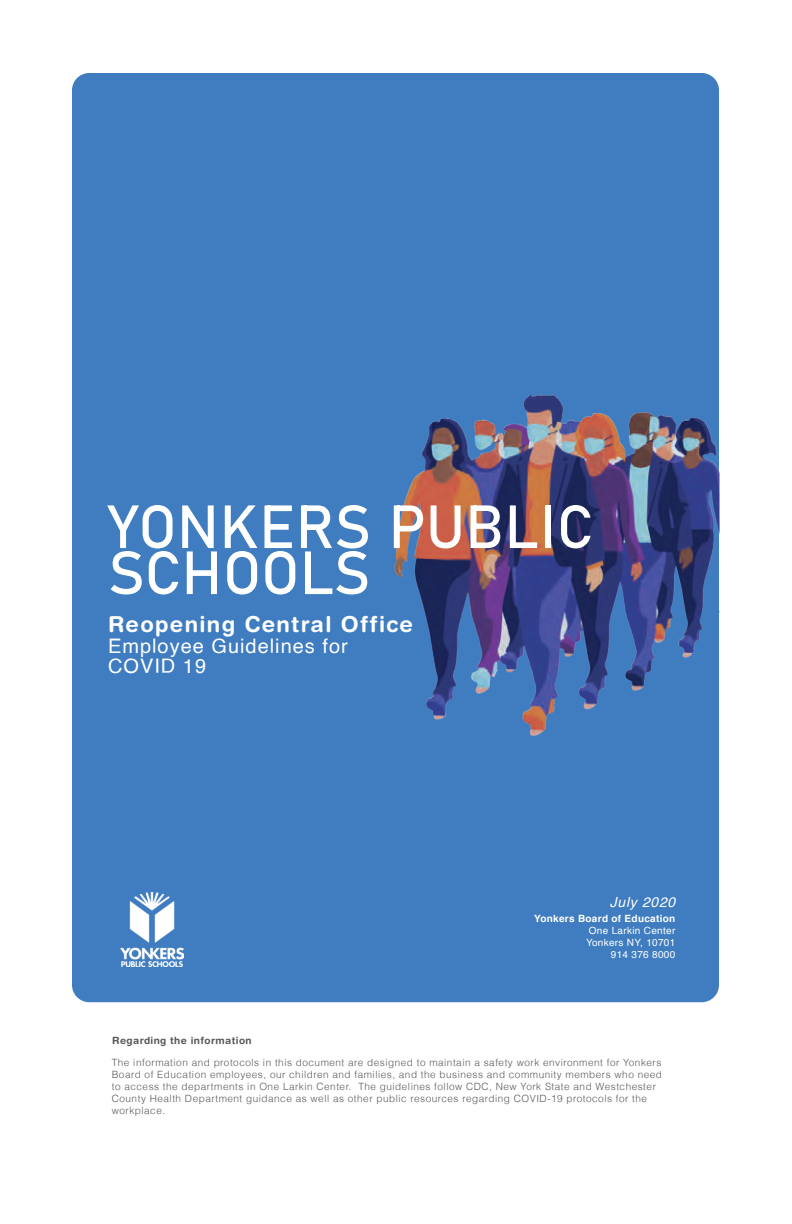
<style>
.page{position:relative;width:792px;height:1224px;background:#fff}
.page>*{position:absolute;margin:0;border:0;box-sizing:border-box;transform-origin:0 0}
.t1{font:60px/46px "Bahnschrift";color:#fff}
.t2{font:700 22px "Helvetica Rounded";letter-spacing:.06em;color:#fff}
.t3{font:20px/20px "Helvetica";letter-spacing:.05em;color:#fff}
.t4{font:italic 14px "Helvetica";letter-spacing:.05em;color:#fff}
.t5{font:300 10px/12px "Helvetica";letter-spacing:.05em;color:#57585a}
.t6{font:10px/12px "Helvetica";letter-spacing:.03em;color:#fff;text-align:right}
.t7{font:700 10px "Helvetica Rounded";letter-spacing:.04em;color:#57585a}
.t8{font:700 10px "Helvetica";letter-spacing:.03em;color:#fff}
</style>
<div class="page">
<div style="left:72px;top:73px;width:647px;height:929px;background:#3f7dc0;border-radius:17px"></div>
<img style="left:394px;top:393px;width:326px;height:343px">
<img style="left:120px;top:893px;width:64px;height:74px">
<h1 class="t1" style="left:108px;top:504px;width:487px">YONKERS PUBLIC<br>SCHOOLS</h1>
<h2 class="t2" style="left:108px;top:611px;width:307px">Reopening Central Office</h2>
<h3 class="t3" style="left:108px;top:636px;width:241px">Employee Guidelines for<br>COVID 19</h3>
<h3 class="t4" style="left:610px;top:891px;width:67px">July 2020</h3>
<p class="t7" style="left:112px;top:1034px;width:141px">Regarding the information</p>
<p class="t8" style="left:534px;top:911px;width:143px">Yonkers Board of Education</p>
<p class="t6" style="left:586px;top:925px;width:91px">One Larkin Center<br>Yonkers NY, 10701<br>914 376 8000</p>
<p class="t5" style="left:112px;top:1056px;width:552px">The information and protocols in this document are designed to maintain a safety work environment for Yonkers Board of Education employees, our children and families, and the business and community members who need to access the departments in One Larkin Center. The guidelines follow CDC, New York State and Westchester County Health Department guidance as well as other public resources regarding COVID-19 protocols for the workplace.</p>
</div>
